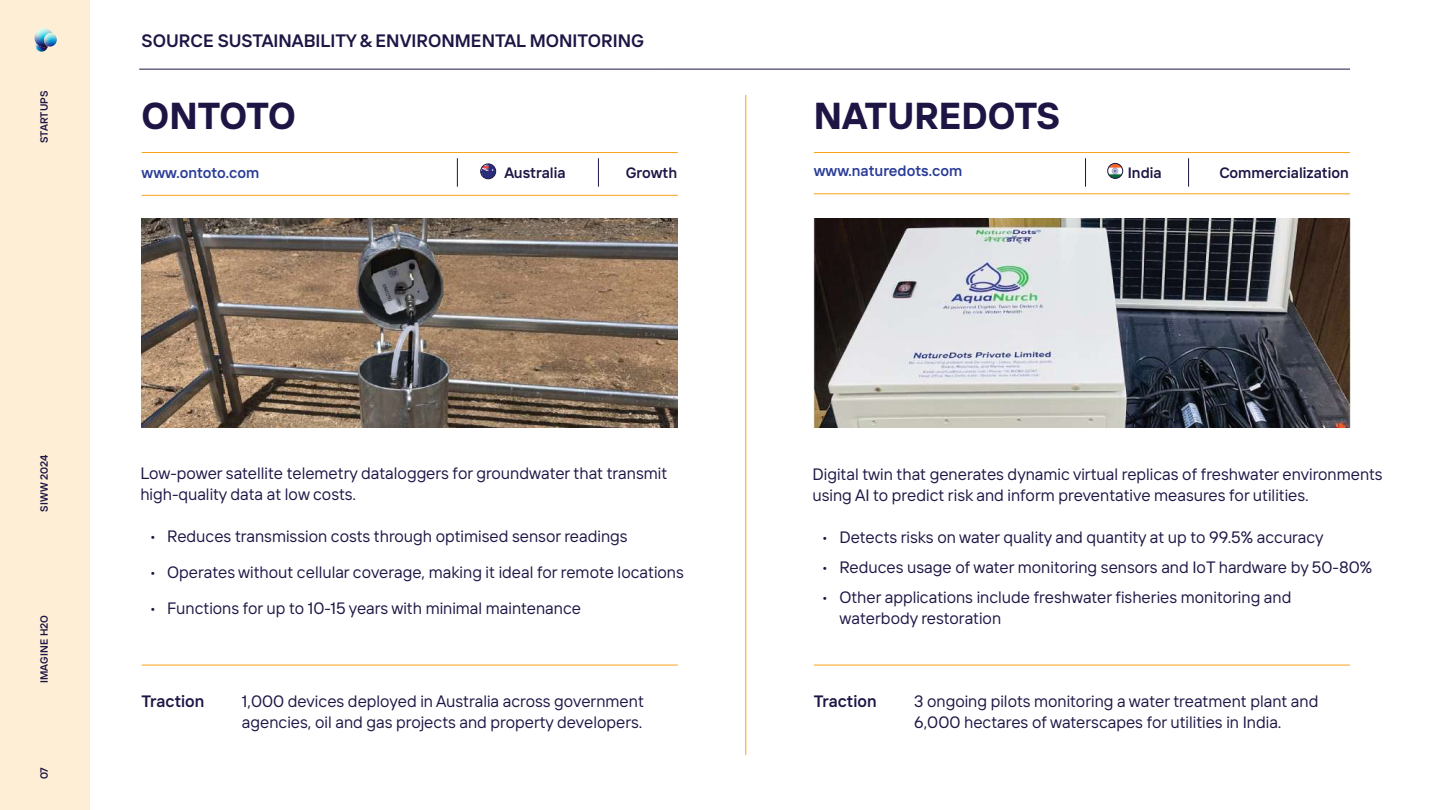
<style>
.page{position:relative;width:1440px;height:810px;background:#fff}
.page>*{position:absolute;margin:0;border:0;box-sizing:border-box;transform-origin:0 0}
.t1{font:700 37.5px "TT Interfaces";color:#1e1545}
.t2{font:600 18px "TT Interfaces";color:#1e1545}
.t3{font:16.5px/21px "TT Interfaces";color:#1e1545}
.t4{font:600 16.5px "TT Interfaces";color:#1e1545}
.t5{font:600 15px "TT Interfaces";color:#1e1545}
.t6{font:600 15px "TT Interfaces";color:#2b3c97}
.t7{font:600 10.5px "TT Interfaces";letter-spacing:.01em;color:#1e1545}
</style>
<div class="page">
<div style="left:0;top:0;width:90px;height:810px;background:#feeed6"></div>
<svg style="left:34px;top:28px;width:23px;height:24px"></svg>
<hr style="left:745px;top:95px;width:1px;height:660px;background:#faa31a">
<hr style="left:814px;top:193px;width:536px;height:1px;background:#faa31a">
<hr style="left:814px;top:152px;width:536px;height:1px;background:#faa31a">
<img style="left:1108px;top:163px;width:15px;height:15px;border-radius:7px">
<div style="left:1107px;top:163px;width:16px;height:16px;border:1px solid #1e1545;border-radius:50%"></div>
<svg style="left:1188px;top:158px;width:1px;height:29px"></svg>
<svg style="left:1085px;top:158px;width:1px;height:29px"></svg>
<hr style="left:814px;top:665px;width:536px;height:1px;background:#faa31a">
<hr style="left:142px;top:665px;width:536px;height:1px;background:#faa31a">
<hr style="left:142px;top:195px;width:536px;height:1px;background:#faa31a">
<img style="left:481px;top:164px;width:15px;height:15px;border-radius:7px">
<div style="left:480px;top:164px;width:16px;height:15px;border:1px solid #1e1545;border-radius:50%"></div>
<hr style="left:142px;top:152px;width:536px;height:1px;background:#faa31a">
<svg style="left:598px;top:158px;width:1px;height:29px"></svg>
<svg style="left:457px;top:158px;width:1px;height:29px"></svg>
<hr style="left:139px;top:69px;width:1211px;height:1px;background:#1e1545">
<img style="left:814px;top:218px;width:536px;height:209px">
<img style="left:142px;top:218px;width:536px;height:209px">
<p class="t7" style="left:37px;top:143px;width:54px;rotate:-90deg">STARTUPS</p>
<p class="t2" style="left:142px;top:29px;width:504px">SOURCE SUSTAINABILITY &amp; ENVIRONMENTAL MONITORING</p>
<h1 class="t1" style="left:142px;top:91px;width:156px">ONTOTO</h1>
<p class="t6" style="left:142px;top:163px;width:119px">www.ontoto.com</p>
<p class="t5" style="left:504px;top:163px;width:63px">Australia</p>
<p class="t5" style="left:626px;top:163px;width:53px">Growth</p>
<h1 class="t1" style="left:814px;top:91px;width:247px">NATUREDOTS</h1>
<p class="t6" style="left:814px;top:161px;width:150px">www.naturedots.com</p>
<p class="t5" style="left:1128px;top:163px;width:35px">India</p>
<p class="t5" style="left:1219px;top:163px;width:131px">Commercialization</p>
<p class="t7" style="left:37px;top:512px;width:58px;rotate:-90deg">SIWW 2024</p>
<p class="t7" style="left:37px;top:683px;width:70px;rotate:-90deg">IMAGINE H2O</p>
<p class="t7" style="left:37px;top:779px;width:14px;rotate:-90deg">07</p>
<p class="t3" style="left:140px;top:462px;width:528px">Low-power satellite telemetry dataloggers for groundwater that transmit high-quality data at low costs.</p>
<p class="t3" style="left:149px;top:525px;width:480px">• Reduces transmission costs through optimised sensor readings</p>
<p class="t3" style="left:149px;top:561px;width:536px">• Operates without cellular coverage, making it ideal for remote locations</p>
<p class="t3" style="left:149px;top:597px;width:433px">• Functions for up to 10-15 years with minimal maintenance</p>
<p class="t3" style="left:813px;top:463px;width:572px">Digital twin that generates dynamic virtual replicas of freshwater environments using AI to predict risk and inform preventative measures for utilities.</p>
<p class="t3" style="left:822px;top:526px;width:504px">• Detects risks on water quality and quantity at up to 99.5% accuracy</p>
<p class="t3" style="left:822px;top:556px;width:552px">• Reduces usage of water monitoring sensors and IoT hardware by 50-80%</p>
<p class="t3" style="left:840px;top:586px;width:453px;text-indent:-18px">• Other applications include freshwater fisheries monitoring and waterbody restoration</p>
<p class="t4" style="left:142px;top:691px;width:64px">Traction</p>
<p class="t3" style="left:242px;top:691px;width:404px">1,000 devices deployed in Australia across government</p>
<p class="t4" style="left:814px;top:691px;width:64px">Traction</p>
<p class="t3" style="left:242px;top:712px;width:402px">agencies, oil and gas projects and property developers.</p>
<p class="t3" style="left:914px;top:691px;width:406px">3 ongoing pilots monitoring a water treatment plant and<br>6,000 hectares of waterscapes for utilities in India.</p>
</div>
